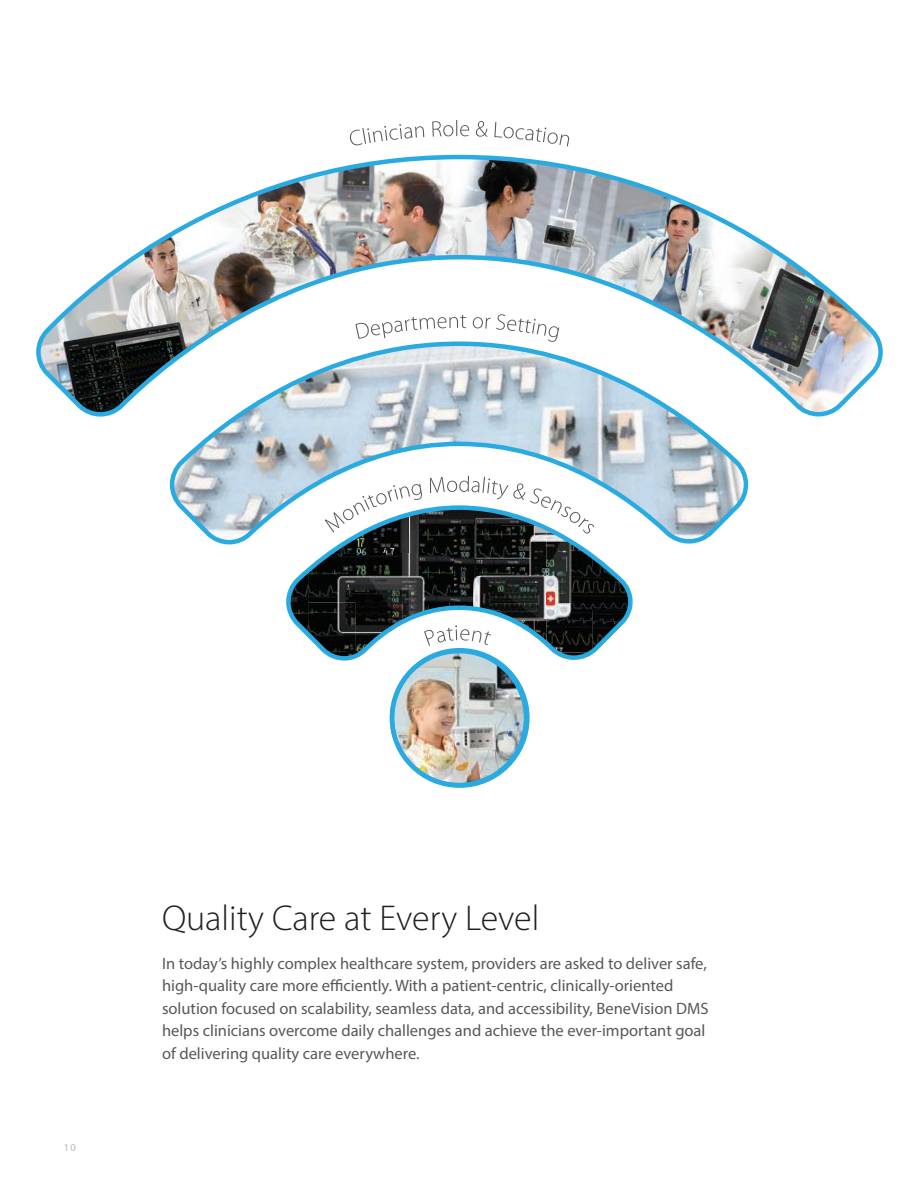
<style>
.page{position:relative;width:918px;height:1188px;background:#fff}
.page>*{position:absolute;margin:0;border:0;box-sizing:border-box;transform-origin:0 0}
.t1{font:300 36px "Myriad Pro";color:#231f20}
.t2{font:16.5px/22.5px "Myriad Pro";color:#57585a}
.t3{font:10.5px "Myriad Pro";color:#b4b5b8}
</style>
<div class="page">
<svg style="left:286px;top:544px;width:347px;height:117px"></svg>
<img style="left:36px;top:155px;width:847px;height:262px">
<svg style="left:170px;top:341px;width:578px;height:203px"></svg>
<svg style="left:349px;top:120px;width:221px;height:26px"></svg>
<svg style="left:355px;top:314px;width:204px;height:28px"></svg>
<svg style="left:325px;top:476px;width:269px;height:58px"></svg>
<img style="left:390px;top:625px;width:140px;height:163px">
<p class="t3" style="left:64px;top:1143px;width:14px">10</p>
<h1 class="t1" style="left:162px;top:904px;width:379px">Quality Care at Every Level</h1>
<p class="t2" style="left:162px;top:954px;width:548px">In today’s highly complex healthcare system, providers are asked to deliver safe, high-quality care more efficiently. With a patient-centric, clinically-oriented solution focused on scalability, seamless data, and accessibility, BeneVision DMS helps clinicians overcome daily challenges and achieve the ever-important goal of delivering quality care everywhere.</p>
</div>
